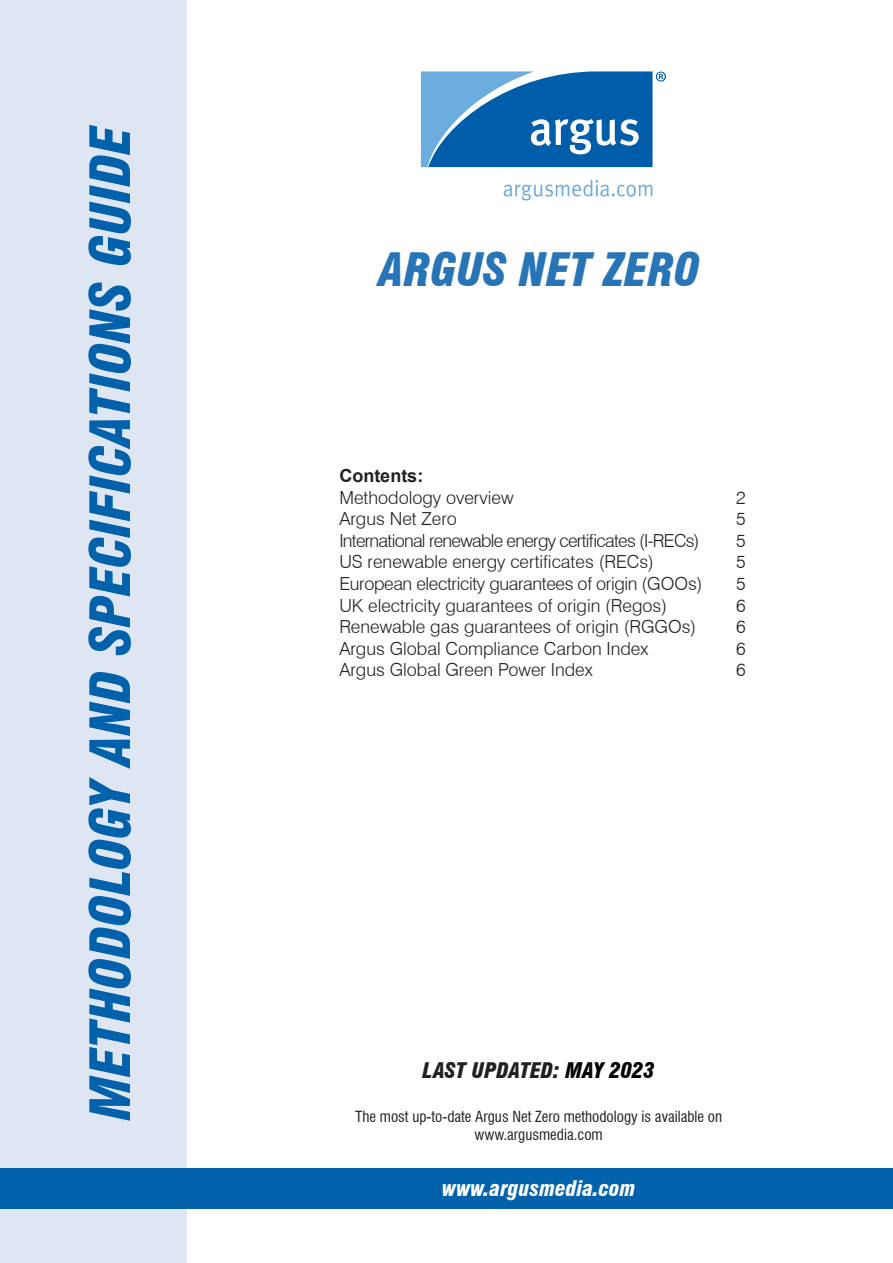
<style>
.page{position:relative;width:893px;height:1263px;background:#fff}
.page>*{position:absolute;margin:0;border:0;box-sizing:border-box;transform-origin:0 0}
.t1{font:italic 900 condensed 54px "Swiss 721 BT";color:#0161aa}
.t2{font:italic 900 condensed 45px "Swiss 721 BT";color:#2774b6}
.t3{font:italic 900 condensed 21px "Swiss 721 BT";color:#231f20}
.t4{font:italic 900 condensed 21px "Swiss 721 BT";color:#fff}
.TOC2_-_Contents_list{font:300 18px "Swiss 721 BT";color:#231f20}
.TOC2_-_Contents_list-2{font:300 18px "Swiss 721 BT";letter-spacing:-.04em;color:#231f20}
.TOC2_-_Contents_list-3{font:300 18px "Swiss 721 BT";letter-spacing:-.02em;color:#231f20}
.TOC1_-_Header{font:700 18px "Arial";color:#231f20}
.t5{font:condensed 15px "Swiss 721 BT";color:#231f20}
.s1{color:#000}
</style>
<div class="page">
<div style="left:0;top:0;width:186px;height:1263px;background:#dfe6f3"></div>
<div style="left:0;top:1168px;width:893px;height:41px;background:#0161aa"></div>
<svg style="left:504px;top:180px;width:148px;height:20px"></svg>
<svg style="left:421px;top:71px;width:245px;height:96px"></svg>
<p class="t1" style="left:78px;top:1120px;width:997px;rotate:-90deg">METHODOLOGY AND SPECIFICATIONS GUIDE</p>
<p class="t2" style="left:379px;top:243px;width:323px">ARGUS NET ZERO</p>
<p class="TOC1_-_Header" style="left:339px;top:463px;width:85px">Contents:</p>
<p class="TOC2_-_Contents_list" style="left:339px;top:486px;width:176px">Methodology overview</p>
<p class="TOC2_-_Contents_list" style="left:736px;top:486px;width:11px">2</p>
<p class="TOC2_-_Contents_list" style="left:339px;top:508px;width:119px">Argus Net Zero</p>
<p class="TOC2_-_Contents_list" style="left:736px;top:508px;width:11px">5</p>
<p class="TOC2_-_Contents_list-2" style="left:339px;top:529px;width:362px">International renewable energy certificates (I-RECs)</p>
<p class="TOC2_-_Contents_list" style="left:736px;top:529px;width:11px">5</p>
<p class="TOC2_-_Contents_list" style="left:339px;top:551px;width:316px">US renewable energy certificates (RECs)</p>
<p class="TOC2_-_Contents_list" style="left:736px;top:551px;width:11px">5</p>
<p class="TOC2_-_Contents_list-3" style="left:339px;top:573px;width:365px">European electricity guarantees of origin (GOOs)</p>
<p class="TOC2_-_Contents_list" style="left:736px;top:573px;width:11px">5</p>
<p class="TOC2_-_Contents_list" style="left:339px;top:594px;width:329px">UK electricity guarantees of origin (Regos)</p>
<p class="TOC2_-_Contents_list" style="left:736px;top:594px;width:11px">6</p>
<p class="TOC2_-_Contents_list" style="left:339px;top:616px;width:358px">Renewable gas guarantees of origin (RGGOs)</p>
<p class="TOC2_-_Contents_list" style="left:736px;top:616px;width:11px">6</p>
<p class="TOC2_-_Contents_list" style="left:339px;top:637px;width:311px">Argus Global Compliance Carbon Index</p>
<p class="TOC2_-_Contents_list" style="left:736px;top:637px;width:11px">6</p>
<p class="TOC2_-_Contents_list" style="left:339px;top:659px;width:255px">Argus Global Green Power Index</p>
<p class="TOC2_-_Contents_list" style="left:736px;top:659px;width:11px">6</p>
<p class="t3" style="left:423px;top:1058px;width:233px">LAST UPDATED: <span class="s1">MAY 2023</span></p>
<p class="t5" style="left:355px;top:1107px;width:368px">The most up-to-date Argus Net Zero methodology is available on</p>
<p class="t5" style="left:474px;top:1125px;width:130px">www.argusmedia.com</p>
<p class="t4" style="left:442px;top:1176px;width:195px">www.argusmedia.com</p>
</div>
